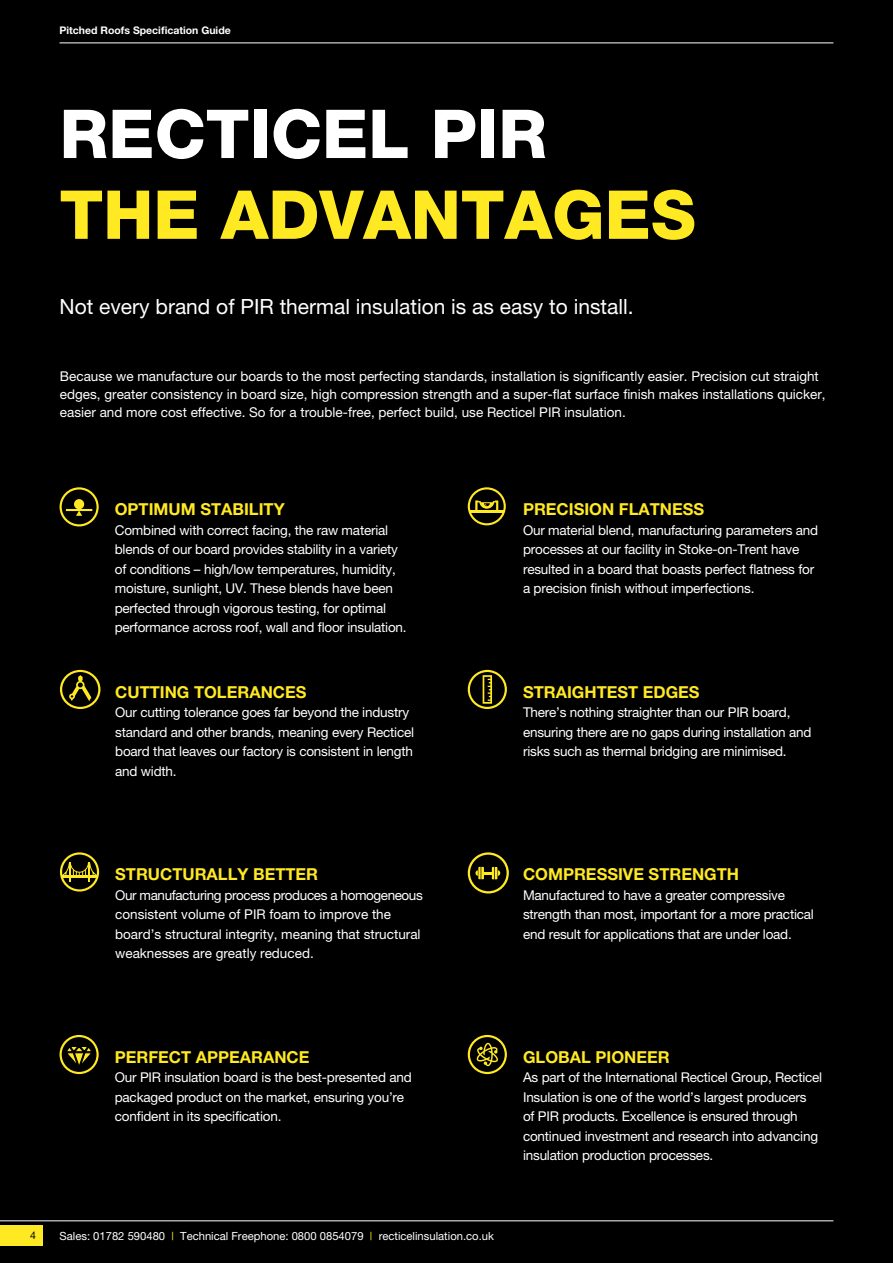
<style>
.page{position:relative;width:893px;height:1263px;background:#000}
.page>*{position:absolute;margin:0;border:0;box-sizing:border-box;transform-origin:0 0}
.t1{font:800 67.5px "Helvetica Neue";color:#ffe923}
.t2{font:800 67.5px "Helvetica Neue";color:#fff}
.t3{font:21px "Helvetica Neue";color:#fff}
.t4{font:700 16.5px "Helvetica Neue";color:#ffe923}
.t5{font:13.5px/19.5px "Helvetica Neue";letter-spacing:-.015em;color:#fff}
.t6{font:11.25px "Helvetica Neue";color:#fff}
.t7{font:700 10.5px "Helvetica Neue";color:#fff}
.t8{font:10.5px "Helvetica Neue";color:#000}
.s1{color:#ffe923}
</style>
<div class="page">
<div style="left:0;top:1225px;width:43px;height:21px;background:#ffe923"></div>
<hr style="left:0;top:1220px;width:833px;height:1px;background:#fff">
<hr style="left:60px;top:43px;width:773px;height:1px;background:#fff">
<svg style="left:60px;top:487px;width:39px;height:39px"></svg>
<hr style="left:66px;top:509px;width:26px;height:2px;background:#ffe923">
<div style="left:74px;top:499px;width:10px;height:10px;background:#ffe923;border-radius:50%"></div>
<svg style="left:60px;top:670px;width:40px;height:39px"></svg>
<svg style="left:60px;top:852px;width:39px;height:39px"></svg>
<svg style="left:60px;top:1035px;width:39px;height:39px"></svg>
<svg style="left:468px;top:487px;width:38px;height:38px"></svg>
<hr style="left:470px;top:510px;width:34px;height:3px;background:#ffe923">
<svg style="left:468px;top:670px;width:39px;height:39px"></svg>
<svg style="left:468px;top:852px;width:41px;height:41px"></svg>
<svg style="left:468px;top:1035px;width:39px;height:39px"></svg>
<p class="t7" style="left:60px;top:23px;width:173px">Pitched Roofs Specification Guide</p>
<h1 class="t2" style="left:60px;top:94px;width:489px">RECTICEL PIR</h1>
<h1 class="t1" style="left:60px;top:175px;width:638px">THE ADVANTAGES</h1>
<h2 class="t3" style="left:60px;top:294px;width:576px">Not every brand of PIR thermal insulation is as easy to install.</h2>
<p class="t5" style="left:60px;top:367px;width:767px;line-height:18px">Because we manufacture our boards to the most perfecting standards, installation is significantly easier. Precision cut straight edges, greater consistency in board size, high compression strength and a super-flat surface finish makes installations quicker, easier and more cost effective. So for a trouble-free, perfect build, use Recticel PIR insulation.</p>
<p class="t4" style="left:115px;top:499px;width:171px">OPTIMUM STABILITY</p>
<p class="t5" style="left:115px;top:520px;width:293px">Combined with correct facing, the raw material blends of our board provides stability in a variety of conditions – high/low temperatures, humidity, moisture, sunlight, UV. These blends have been perfected through vigorous testing, for optimal performance across roof, wall and floor insulation.</p>
<p class="t4" style="left:115px;top:681px;width:193px">CUTTING TOLERANCES</p>
<p class="t5" style="left:115px;top:702px;width:300px">Our cutting tolerance goes far beyond the industry standard and other brands, meaning every Recticel board that leaves our factory is consistent in length and width.</p>
<p class="t4" style="left:523px;top:499px;width:183px">PRECISION FLATNESS</p>
<p class="t5" style="left:523px;top:520px;width:297px">Our material blend, manufacturing parameters and processes at our facility in Stoke-on-Trent have resulted in a board that boasts perfect flatness for a precision finish without imperfections.</p>
<p class="t4" style="left:523px;top:681px;width:178px">STRAIGHTEST EDGES</p>
<p class="t5" style="left:523px;top:702px;width:290px">There’s nothing straighter than our PIR board, ensuring there are no gaps during installation and risks such as thermal bridging are minimised.</p>
<p class="t4" style="left:115px;top:864px;width:204px">STRUCTURALLY BETTER</p>
<p class="t5" style="left:115px;top:885px;width:309px">Our manufacturing process produces a homogeneous consistent volume of PIR foam to improve the board’s structural integrity, meaning that structural weaknesses are greatly reduced.</p>
<p class="t4" style="left:523px;top:864px;width:218px">COMPRESSIVE STRENGTH</p>
<p class="t5" style="left:523px;top:885px;width:292px">Manufactured to have a greater compressive strength than most, important for a more practical end result for applications that are under load.</p>
<p class="t4" style="left:115px;top:1047px;width:196px">PERFECT APPEARANCE</p>
<p class="t5" style="left:115px;top:1067px;width:298px">Our PIR insulation board is the best-presented and packaged product on the market, ensuring you’re confident in its specification.</p>
<p class="t8" style="left:30px;top:1229px;width:7px">4</p>
<p class="t6" style="left:60px;top:1229px;width:436px">Sales: 01782 590480 <span class="s1">|</span> Technical Freephone: 0800 0854079 <span class="s1">|</span> recticelinsulation.co.uk</p>
<p class="t4" style="left:523px;top:1047px;width:148px">GLOBAL PIONEER</p>
<p class="t5" style="left:523px;top:1067px;width:301px">As part of the International Recticel Group, Recticel Insulation is one of the world’s largest producers<br>of PIR products. Excellence is ensured through continued investment and research into advancing insulation production processes.</p>
</div>
